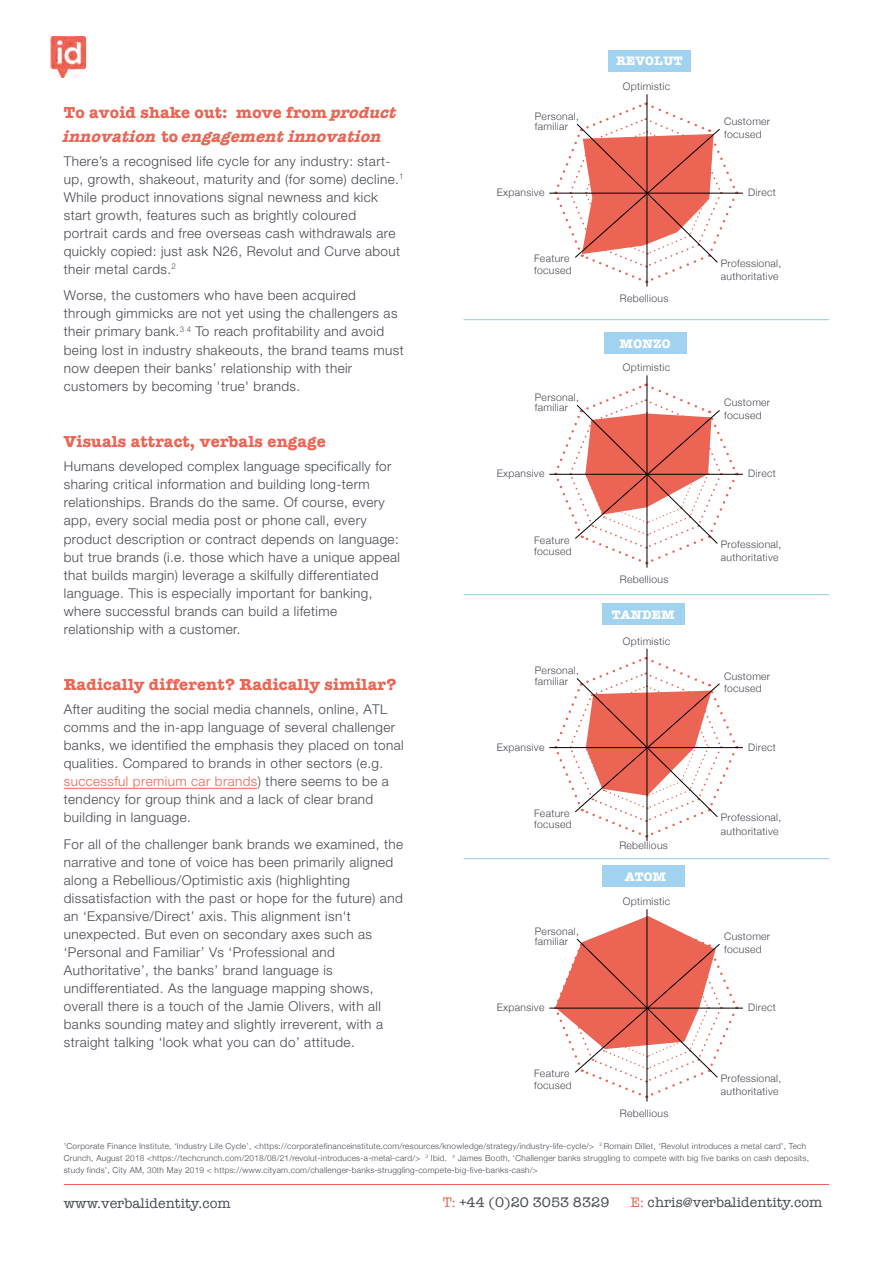
<style>
.page{position:relative;width:893px;height:1263px;background:#fff}
.page>*{position:absolute;margin:0;border:0;box-sizing:border-box;transform-origin:0 0}
.t1{font:700 16.5px "American Typewriter";letter-spacing:.01em;color:#eb6454}
.t2{font:italic 700 16.5px/24px "American Typewriter";color:#eb6454}
.t3{font:14.25px "American Typewriter";letter-spacing:.005em;color:#464952}
.t4{font:300 13.5px/18.1px "Helvetica Neue";letter-spacing:.03em;color:#464952}
.t5{font:700 12.75px "American Typewriter";letter-spacing:.01em;color:#fff}
.t6{font:300 10.35px/13.5px "Helvetica Neue";letter-spacing:.03em;color:#464952}
.t7{font:300 8.25px/12px "Helvetica Neue";letter-spacing:.03em;color:#464952}
.s1{font-style:normal}
.s2{color:#eb6454}
</style>
<div class="page">
<hr style="left:64px;top:1184px;width:765px;height:1px;background:#eb6454">
<img style="left:49px;top:36px;width:38px;height:41px">
<hr style="left:64px;top:788px;width:193px;height:1px;background:#eb6454">
<div style="left:604px;top:333px;width:82px;height:21px;background:#a1d3f0"></div>
<hr style="left:647px;top:375px;width:1px;height:193px;background:#000">
<hr style="left:549px;top:474px;width:194px;height:1px;background:#000">
<svg style="left:554px;top:383px;width:184px;height:182px"></svg>
<div style="left:608px;top:50px;width:82px;height:21px;background:#a1d3f0"></div>
<hr style="left:647px;top:94px;width:1px;height:192px;background:#000">
<hr style="left:549px;top:193px;width:194px;height:1px;background:#000">
<svg style="left:554px;top:102px;width:184px;height:182px"></svg>
<div style="left:602px;top:604px;width:83px;height:21px;background:#a1d3f0"></div>
<hr style="left:647px;top:649px;width:1px;height:192px;background:#000">
<hr style="left:549px;top:747px;width:194px;height:1px;background:#000">
<svg style="left:554px;top:656px;width:184px;height:182px"></svg>
<div style="left:602px;top:865px;width:83px;height:22px;background:#a1d3f0"></div>
<hr style="left:647px;top:909px;width:1px;height:192px;background:#000">
<hr style="left:549px;top:1008px;width:194px;height:1px;background:#000">
<svg style="left:554px;top:916px;width:184px;height:182px"></svg>
<hr style="left:463px;top:319px;width:366px;height:1px;background:#90ceeb">
<hr style="left:463px;top:594px;width:366px;height:1px;background:#90ceeb">
<hr style="left:463px;top:858px;width:366px;height:1px;background:#90ceeb">
<p class="t5" style="left:616px;top:50px;width:68px">REVOLUT</p>
<p class="t2" style="left:62px;top:99px;width:342px"><span class="s1">To avoid shake out: move from</span>product innovation <span class="s1">t o</span> engagementinnovation</p>
<p class="t4" style="left:64px;top:151px;width:341px">There’s a recognised life cycle for any industry: start&shy;up, growth, shakeout, maturity and (for some) decline.<sup>1<br></sup>While product innovations signal newness and kick start growth, features such as brightly coloured<br>portrait cards and free overseas cash withdrawals are</p>
<p class="t4" style="left:64px;top:242px;width:338px">quickly copied: just ask N26, Revolut and Curve about their metal cards.<sup>2</sup></p>
<p class="t4" style="left:64px;top:286px;width:341px">Worse, the customers who have been acquired through gimmicks are not yet using the challengers as their primary bank.<sup>3</sup> <sup>4</sup> To reach profitability and avoid being lost in industry shakeouts, the brand teams must now deepen their banks’ relationship with their customers by becoming 'true' brands.</p>
<p class="t1" style="left:64px;top:427px;width:263px">Visuals attract, verbals engage</p>
<p class="t4" style="left:64px;top:457px;width:338px">Humans developed complex language specifically for sharing critical information and building long-term relationships. Brands do the same. Of course, every app, every social media post or phone call, every product description or contract depends on language: but true brands (i.e. those which have a unique appeal that builds margin) leverage a skilfully differentiated language. This is especially important for banking, where successful brands can build a lifetime relationship with a customer.</p>
<p class="t1" style="left:64px;top:670px;width:334px">Radically different? Radically similar?</p>
<p class="t4" style="left:64px;top:700px;width:341px">After auditing the social media channels, online, ATL comms and the in-app language of several challenger banks, we identified the emphasis they placed on tonal qualities. Compared to brands in other sectors (e.g. <span class="s2">successful premium car brands</span>) there seems to be a tendency for group think and a lack of clear brand building in language.</p>
<p class="t4" style="left:64px;top:835px;width:341px">For all of the challenger bank brands we examined, the narrative and tone of voice has been primarily aligned along a Rebellious/Optimistic axis (highlighting dissatisfaction with the past or hope for the future) and an ‘Expansive/Direct’ axis. This alignment isn't unexpected. But even on secondary axes such as ‘Personal and Familiar’ Vs ‘Professional and</p>
<p class="t4" style="left:64px;top:961px;width:321px">Authoritative’, the banks’ brand language is undifferentiated. As the language mapping shows, overall there is a touch of the Jamie Olivers, with all banks sounding matey and slightly irreverent, with a</p>
<p class="t4" style="left:64px;top:1033px;width:293px">straight talking ‘look what you can do’ attitude.</p>
<p class="t6" style="left:623px;top:79px;width:49px">Optimistic</p>
<p class="t6" style="left:535px;top:110px;width:46px;line-height:10.4px">Personal, familiar</p>
<p class="t6" style="left:724px;top:114px;width:48px;line-height:12.8px">Customer focused</p>
<p class="t6" style="left:497px;top:185px;width:49px">Expansive</p>
<p class="t6" style="left:748px;top:185px;width:29px">Direct</p>
<p class="t6" style="left:534px;top:252px;width:39px;line-height:11.6px">Feature focused</p>
<p class="t6" style="left:721px;top:256px;width:62px">Professional, authoritative</p>
<p class="t6" style="left:620px;top:291px;width:50px">Rebellious</p>
<p class="t5" style="left:620px;top:332px;width:52px">MONZO</p>
<p class="t6" style="left:623px;top:360px;width:49px">Optimistic</p>
<p class="t6" style="left:535px;top:391px;width:46px;line-height:10.4px">Personal, familiar</p>
<p class="t6" style="left:724px;top:395px;width:48px;line-height:12.8px">Customer focused</p>
<p class="t6" style="left:497px;top:466px;width:49px">Expansive</p>
<p class="t6" style="left:748px;top:466px;width:29px">Direct</p>
<p class="t6" style="left:534px;top:533px;width:39px;line-height:11.6px">Feature focused</p>
<p class="t6" style="left:721px;top:537px;width:62px">Professional, authoritative</p>
<p class="t6" style="left:620px;top:572px;width:50px">Rebellious</p>
<p class="t5" style="left:612px;top:603px;width:64px">TANDEM</p>
<p class="t6" style="left:623px;top:633px;width:49px">Optimistic</p>
<p class="t6" style="left:535px;top:665px;width:46px;line-height:10.4px">Personal, familiar</p>
<p class="t6" style="left:724px;top:669px;width:48px;line-height:12.8px">Customer focused</p>
<p class="t6" style="left:497px;top:739px;width:49px">Expansive</p>
<p class="t6" style="left:748px;top:739px;width:29px">Direct</p>
<p class="t6" style="left:534px;top:807px;width:39px;line-height:11.6px">Feature focused</p>
<p class="t6" style="left:721px;top:810px;width:62px">Professional, authoritative</p>
<p class="t6" style="left:619px;top:838px;width:50px">Rebellious</p>
<p class="t5" style="left:625px;top:866px;width:43px">ATOM</p>
<p class="t6" style="left:623px;top:894px;width:49px">Optimistic</p>
<p class="t6" style="left:535px;top:925px;width:46px;line-height:10.4px">Personal, familiar</p>
<p class="t6" style="left:724px;top:929px;width:48px;line-height:12.8px">Customer focused</p>
<p class="t6" style="left:497px;top:1000px;width:49px">Expansive</p>
<p class="t6" style="left:748px;top:1000px;width:29px">Direct</p>
<p class="t6" style="left:534px;top:1067px;width:39px;line-height:11.6px">Feature focused</p>
<p class="t6" style="left:721px;top:1070px;width:62px">Professional, authoritative</p>
<p class="t6" style="left:620px;top:1106px;width:50px">Rebellious</p>
<p class="t7" style="left:64px;top:1140px;width:747px"><sup>1</sup>Corporate Finance Institute, ‘Industry Life Cycle’, &lt;https://corporatefinanceinstitute.com/resources/knowledge/strategy/industry-life-cycle/&gt; <sup>2</sup> Romain Dillet, ‘Revolut introduces a metal card’, Tech<br>Crunch, August 2018 &lt;https://techcrunch.com/2018/08/21/revolut-introduces-a-metal-card/&gt; <sup>3</sup> Ibid. <sup>4</sup> James Booth, ‘Challenger banks struggling to compete with big five banks on cash deposits, study finds’, City AM, 30th May 2019 &lt; https://www.cityam.com/challenger-banks-struggling-compete-big-five-banks-cash/&gt;</p>
<p class="t3" style="left:64px;top:1193px;width:169px">www.verbalidentity.com</p>
<p class="t3" style="left:443px;top:1194px;width:168px"><span class="s2">T:</span> +44 (0)20 3053 8329</p>
<p class="t3" style="left:630px;top:1191px;width:194px"><span class="s2">E:</span> chris@verbalidentity.com</p>
</div>
